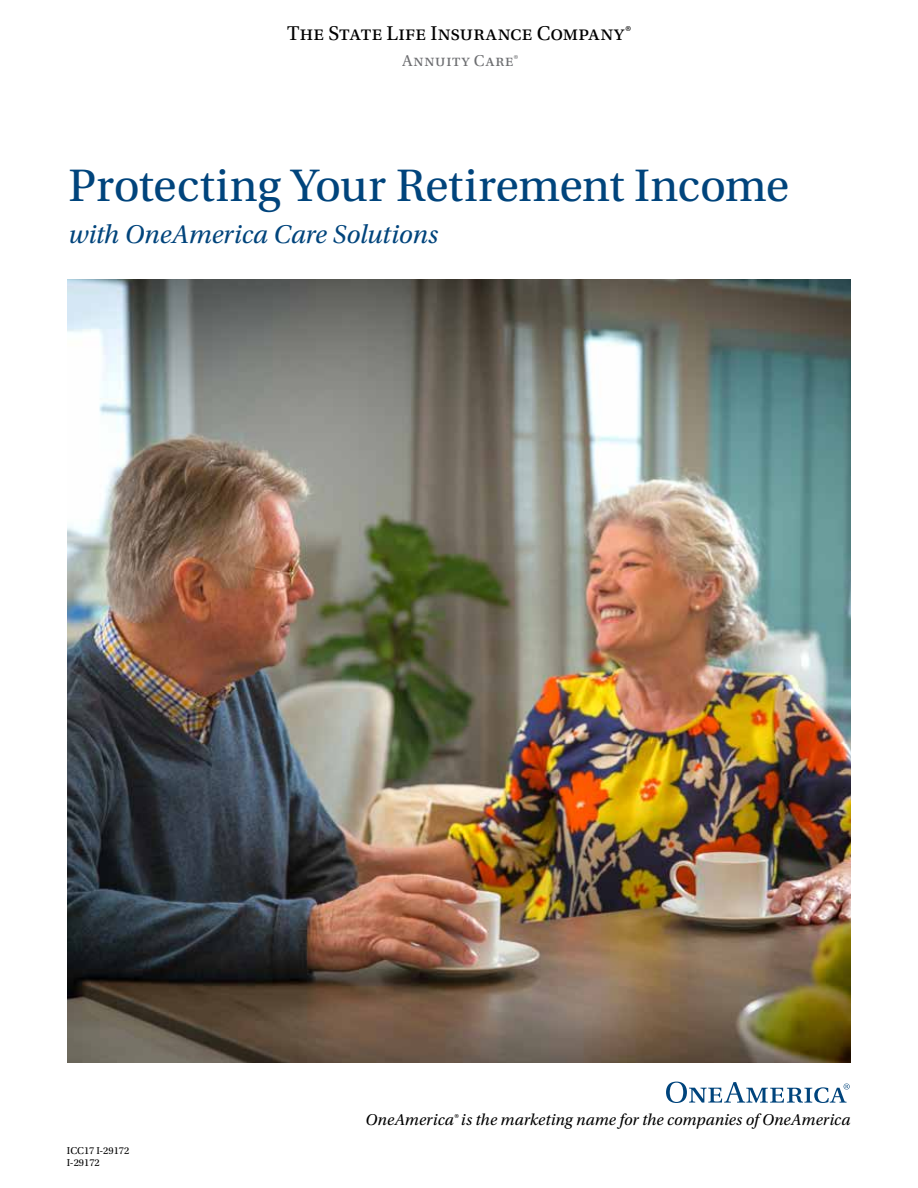
<style>
.page{position:relative;width:918px;height:1188px;background:#fff}
.page>*{position:absolute;margin:0;border:0;box-sizing:border-box;transform-origin:0 0}
.t1{font:48px "Utopia Std";letter-spacing:-.01em;color:#00447c}
.t2{font:italic 27px "Utopia Std";color:#00447c}
.t3{font:21px "Utopia Std";letter-spacing:.01em;color:#000}
.t4{font:italic 16.5px "Utopia Std";letter-spacing:.01em;color:#000}
.t5{font:16.5px "Utopia Std";letter-spacing:.045em;color:#6d6e71}
.t6{font:10.5px/12px "Utopia Std";letter-spacing:-.005em;color:#000}
</style>
<div class="page">
<img style="left:68px;top:279px;width:782px;height:783px">
<svg style="left:666px;top:1082px;width:184px;height:21px"></svg>
<p class="t3" style="left:287px;top:22px;width:345px">The State Life Insurance Company®</p>
<p class="t5" style="left:402px;top:52px;width:117px">Annuity Care®</p>
<h1 class="t1" style="left:68px;top:160px;width:723px">Protecting Your Retirement Income</h1>
<p class="t2" style="left:68px;top:220px;width:371px">with OneAmerica Care Solutions</p>
<p class="t6" style="left:67px;top:1144px;width:64px">ICC17 I-29172<br>I-29172</p>
<p class="t4" style="left:366px;top:1111px;width:486px">OneAmerica® is the marketing name for the companies of OneAmerica</p>
</div>
